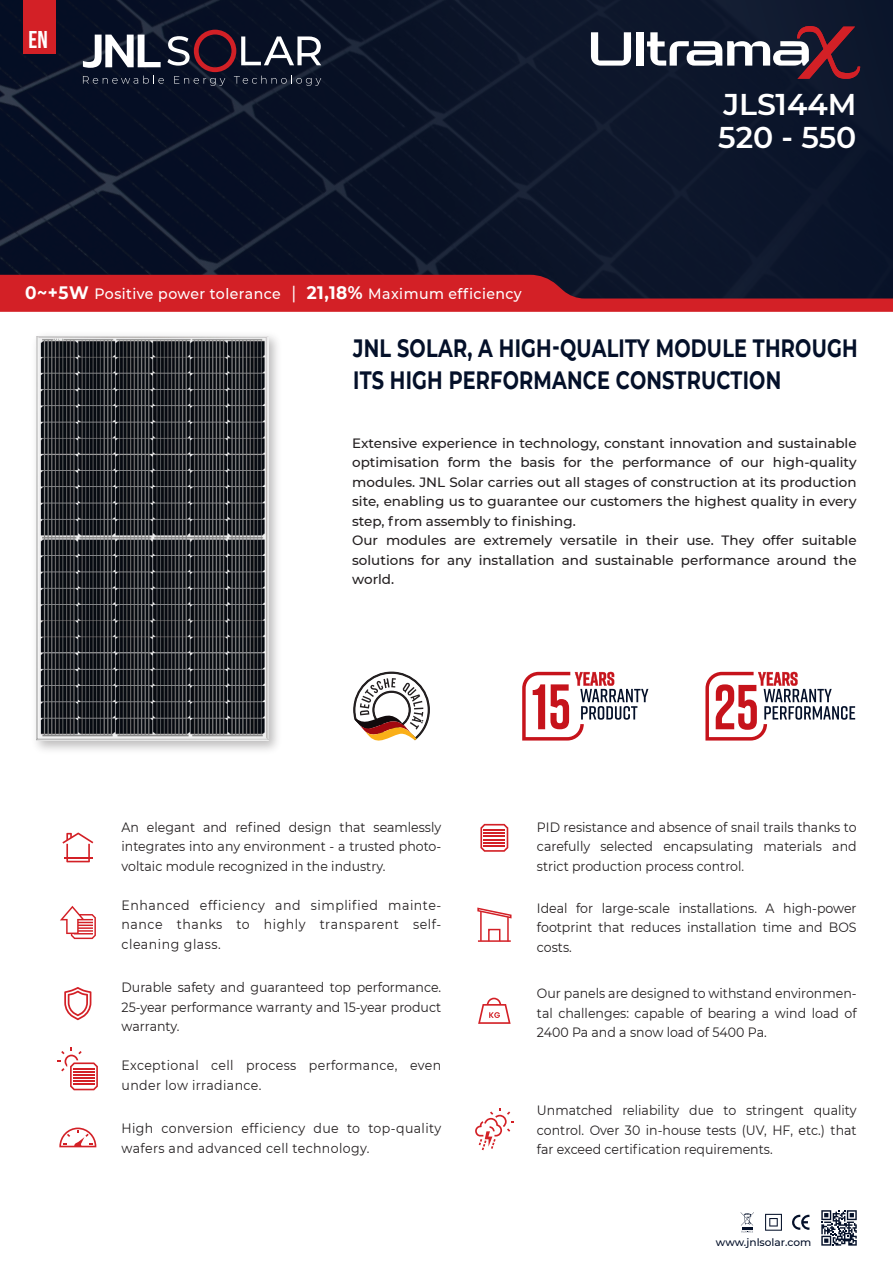
<style>
.page{position:relative;width:893px;height:1263px;background:#fff}
.page>*{position:absolute;margin:0;border:0;box-sizing:border-box;transform-origin:0 0}
.t1{font:600 30px/33px "Montserrat";color:#fff}
.t2{font:700 25.05px/32px "Montserrat";letter-spacing:.01em;color:#041029;scale:.77 1}
.t3{font:24.3px "Bebas Neue";color:#fff}
.t4{font:500 15px "Montserrat";letter-spacing:.03em;color:#fff;scale:.94 1}
.t5{font:13.5px/19.5px "Montserrat";color:#231f20;text-align:justify;scale:.93 1}
.t6{font:500 13.5px/19.5px "Montserrat";color:#231f20}
.t7{font:13.5px/19.5px "Montserrat";letter-spacing:.03em;color:#231f20;scale:.93 1}
.t8{font:500 10.5px "Montserrat";color:#041029}
.s1{font-weight:700;font-size:18px}
.s2{font-size:18px}
</style>
<div class="page">
<div style="left:0;top:0;width:893px;height:307px;background:#0a1428"></div>
<svg style="left:741px;top:1212px;width:13px;height:21px"></svg>
<svg style="left:765px;top:1214px;width:17px;height:17px"></svg>
<svg style="left:792px;top:1214px;width:17px;height:16px"></svg>
<svg style="left:821px;top:1210px;width:36px;height:35px"></svg>
<svg style="left:83px;top:30px;width:238px;height:56px"></svg>
<svg style="left:0;top:275px;width:893px;height:37px"></svg>
<div style="left:23px;top:0;width:32px;height:54px;background:#d32026"></div>
<svg style="left:353px;top:671px;width:77px;height:70px"></svg>
<svg style="left:64px;top:987px;width:27px;height:33px"></svg>
<svg style="left:62px;top:832px;width:31px;height:30px"></svg>
<svg style="left:60px;top:906px;width:36px;height:33px"></svg>
<svg style="left:475px;top:1108px;width:39px;height:42px"></svg>
<svg style="left:58px;top:1047px;width:40px;height:43px"></svg>
<svg style="left:59px;top:1127px;width:37px;height:20px"></svg>
<svg style="left:478px;top:998px;width:33px;height:26px"></svg>
<svg style="left:480px;top:824px;width:28px;height:28px"></svg>
<hr style="left:484px;top:845px;width:21px;height:2px;background:#d32026">
<hr style="left:478px;top:940px;width:33px;height:2px;background:#d32026">
<svg style="left:477px;top:907px;width:35px;height:12px"></svg>
<hr style="left:480px;top:912px;width:2px;height:29px;background:#d32026">
<hr style="left:507px;top:917px;width:2px;height:24px;background:#d32026">
<div style="left:488px;top:929px;width:12px;height:13px;border:2px solid #d32026"></div>
<img style="left:36px;top:335px;width:242px;height:415px">
<img style="left:37px;top:337px;width:231px;height:403px">
<svg style="left:705px;top:672px;width:150px;height:68px"></svg>
<svg style="left:591px;top:32px;width:40px;height:34px"></svg>
<div style="left:636px;top:32px;width:7px;height:34px;background:#fff"></div>
<svg style="left:647px;top:26px;width:213px;height:53px"></svg>
<svg style="left:522px;top:672px;width:126px;height:68px"></svg>
<h3 class="t3" style="left:29px;top:26px;width:21px">EN</h3>
<p class="t4" style="left:25px;top:283px;width:530px"><span class="s1">0~+5W</span> Positive power tolerance <span class="s2">|</span> <span class="s1">21,18%</span> Maximum efficiency</p>
<h1 class="t1" style="left:718px;top:86px;width:140px">JLS144M<br>520 - 550</h1>
<h2 class="t2" style="left:353px;top:331px;width:657px">JNL SOLAR, A HIGH-QUALITY MODULE THROUGH<br>ITS HIGH PERFORMANCE CONSTRUCTION</h2>
<p class="t6" style="left:352px;top:433px;width:506px">Extensive experience in technology, constant innovation and sustainable optimisation form the basis for the performance of our high-quality modules. JNL Solar carries out all stages of construction at its production site, enabling us to guarantee our customers the highest quality in every step, from assembly to finishing.<br>Our modules are extremely versatile in their use. They offer suitable solutions for any installation and sustainable performance around the world.</p>
<p class="t5" style="left:122px;top:817px;width:345px">An elegant and refined design that seamlessly integrates into any environment - a trusted photo&shy;voltaic module recognized in the industry.</p>
<p class="t5" style="left:122px;top:895px;width:345px">Enhanced efficiency and simplified mainte&shy;nance thanks to highly transparent self&shy;cleaning glass.</p>
<p class="t5" style="left:122px;top:977px;width:345px">Durable safety and guaranteed top performance.<br>25-year performance warranty and 15-year product warranty.</p>
<p class="t7" style="left:122px;top:1055px;width:345px">Exceptional cell process performance, even under low irradiance.</p>
<p class="t7" style="left:122px;top:1118px;width:345px">High conversion efficiency due to top-quality wafers and advanced cell technology.</p>
<p class="t5" style="left:537px;top:816px;width:345px">PID resistance and absence of snail trails thanks to carefully selected encapsulating materials and strict production process control.</p>
<p class="t5" style="left:537px;top:897px;width:345px">Ideal for large-scale installations. A high-power footprint that reduces installation time and BOS costs.</p>
<p class="t5" style="left:537px;top:983px;width:345px">Our panels are designed to withstand environmen&shy;tal challenges: capable of bearing a wind load of 2400 Pa and a snow load of 5400 Pa.</p>
<p class="t5" style="left:537px;top:1100px;width:345px">Unmatched reliability due to stringent quality control. Over 30 in-house tests (UV, HF, etc.) that far exceed certification requirements.</p>
<p class="t8" style="left:716px;top:1234px;width:97px">www.jnlsolar.com</p>
</div>
